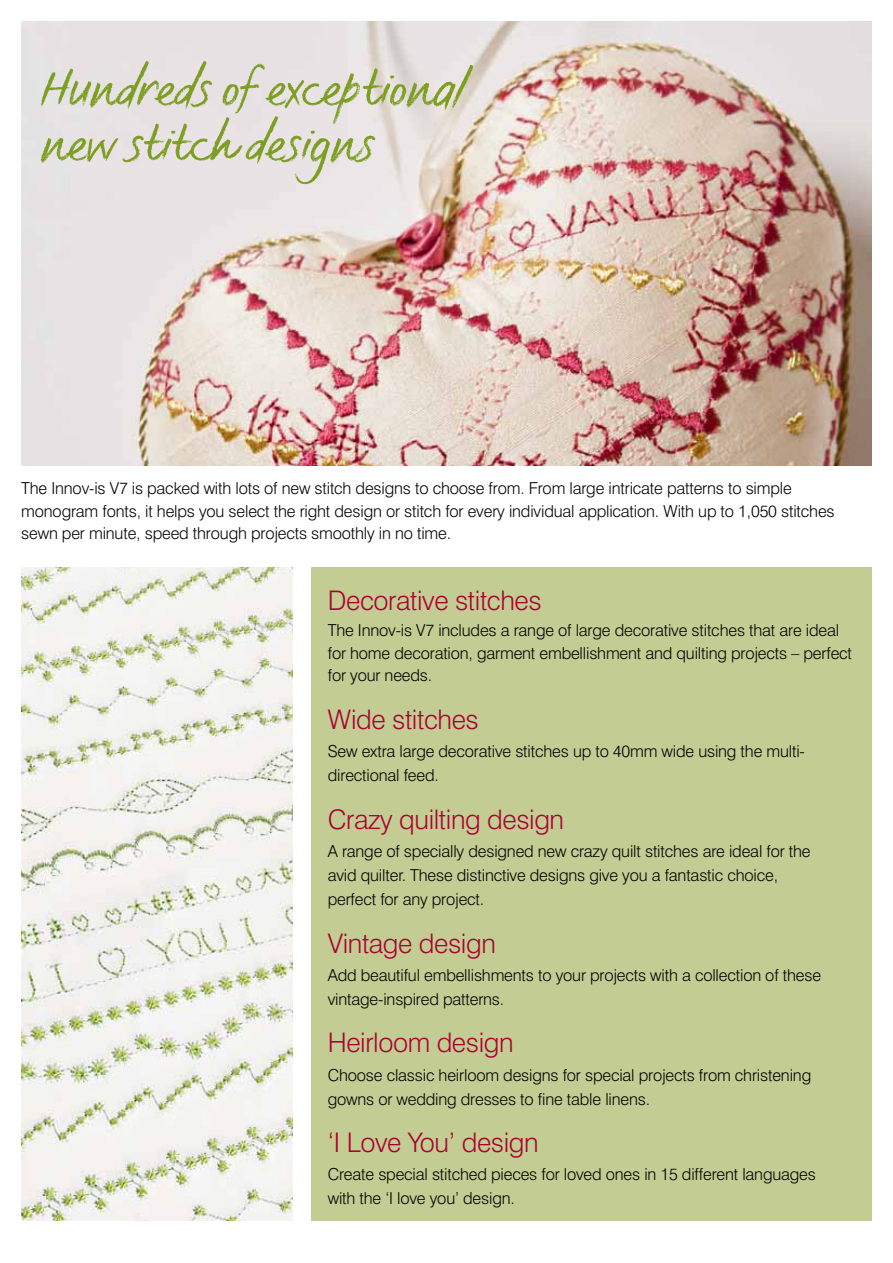
<style>
.page{position:relative;width:893px;height:1263px;background:#fff}
.page>*{position:absolute;margin:0;border:0;box-sizing:border-box;transform-origin:0 0}
.t1{font:51px/55.2px "FS Sammy";letter-spacing:-.02em;color:#7d9e22}
.t2{font:300 27px "Swiss 721 BT";letter-spacing:-.015em;color:#aa0132}
.t3{font:300 16.5px/24px "Swiss 721 BT";letter-spacing:-.01em;color:#000}
</style>
<div class="page">
<div style="left:311px;top:567px;width:561px;height:653px;background:#c3cd93"></div>
<img style="left:21px;top:21px;width:851px;height:445px">
<img style="left:21px;top:567px;width:272px;height:653px">
<h1 class="t1" style="left:41px;top:59px;width:425px">Hundreds of exceptional new stitch designs</h1>
<p class="t3" style="left:21px;top:477px;width:815px;line-height:22.5px">The Innov-is V7 is packed with lots of new stitch designs to choose from. From large intricate patterns to simple monogram fonts, it helps you select the right design or stitch for every individual application. With up to 1,050 stitches sewn per minute, speed through projects smoothly in no time.</p>
<h2 class="t2" style="left:328px;top:584px;width:216px">Decorative stitches</h2>
<p class="t3" style="left:328px;top:619px;width:526px;line-height:22.5px">The Innov-is V7 includes a range of large decorative stitches that are ideal for home decoration, garment embellishment and quilting projects – perfect for your needs.</p>
<h2 class="t2" style="left:328px;top:703px;width:153px">Wide stitches</h2>
<p class="t3" style="left:328px;top:739px;width:479px">Sew extra large decorative stitches up to 40mm wide using the multi&shy;directional feed.</p>
<h2 class="t2" style="left:328px;top:803px;width:238px">Crazy quilting design</h2>
<p class="t3" style="left:328px;top:839px;width:484px">A range of specially designed new crazy quilt stitches are ideal for the avid quilter. These distinctive designs give you a fantastic choice, perfect for any project.</p>
<h2 class="t2" style="left:328px;top:926px;width:170px">Vintage design</h2>
<p class="t3" style="left:328px;top:963px;width:495px">Add beautiful embellishments to your projects with a collection of these vintage-inspired patterns.</p>
<h2 class="t2" style="left:328px;top:1026px;width:187px">Heirloom design</h2>
<p class="t3" style="left:328px;top:1062px;width:485px">Choose classic heirloom designs for special projects from christening gowns or wedding dresses to fine table linens.</p>
<h2 class="t2" style="left:328px;top:1126px;width:212px">‘I Love You’ design</h2>
<p class="t3" style="left:328px;top:1162px;width:490px">Create special stitched pieces for loved ones in 15 different languages with the ‘I love you’ design.</p>
</div>
